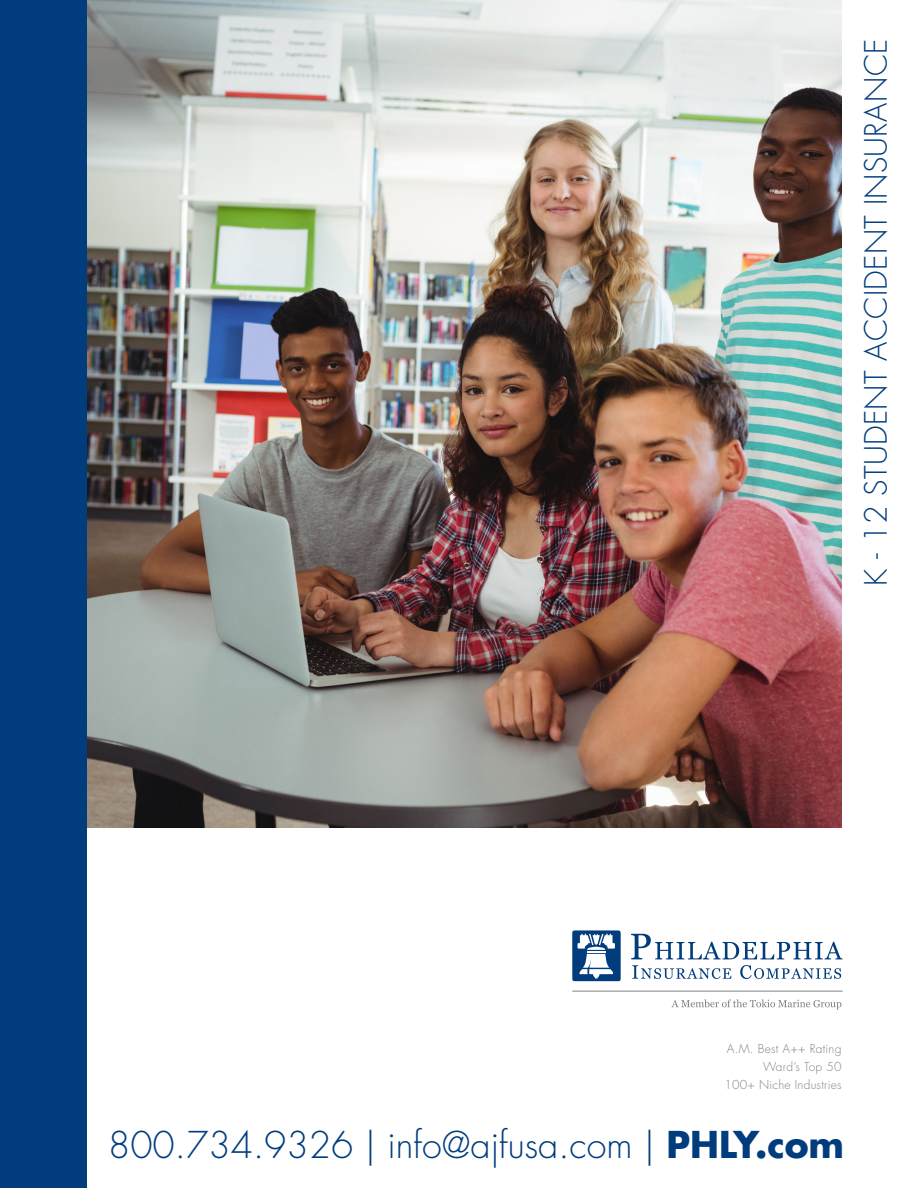
<style>
.page{position:relative;width:918px;height:1188px;background:#fff}
.page>*{position:absolute;margin:0;border:0;box-sizing:border-box;transform-origin:0 0}
.t1{font:300 36px "Futura";color:#013d7d}
.t2{font:300 30px "Futura";letter-spacing:.01em;color:#013d7d}
.t3{font:300 12px/18px "Futura";letter-spacing:.02em;color:#8a807a;text-align:right}
.s1{font-weight:700}
</style>
<div class="page">
<svg style="left:631px;top:934px;width:212px;height:25px"></svg>
<svg style="left:632px;top:965px;width:99px;height:14px"></svg>
<svg style="left:740px;top:965px;width:101px;height:14px"></svg>
<svg style="left:572px;top:930px;width:49px;height:51px"></svg>
<hr style="left:572px;top:991px;width:271px;height:1px;background:#808083">
<svg style="left:671px;top:999px;width:170px;height:10px"></svg>
<div style="left:0;top:0;width:87px;height:1188px;background:#013d7d"></div>
<img style="left:87px;top:0;width:755px;height:827px">
<p class="t2" style="left:858px;top:586px;width:548px;rotate:-90deg">K - 12 STUDENT ACCIDENT INSURANCE</p>
<p class="t3" style="left:724px;top:1040px;width:119px">A.M. Best A++ Rating<br>Ward’s Top 50<br>100+ Niche Industries</p>
<p class="t1" style="left:108px;top:1123px;width:738px">800.734.9326 | info@ajfusa.com | <span class="s1">PHLY.com</span></p>
</div>
